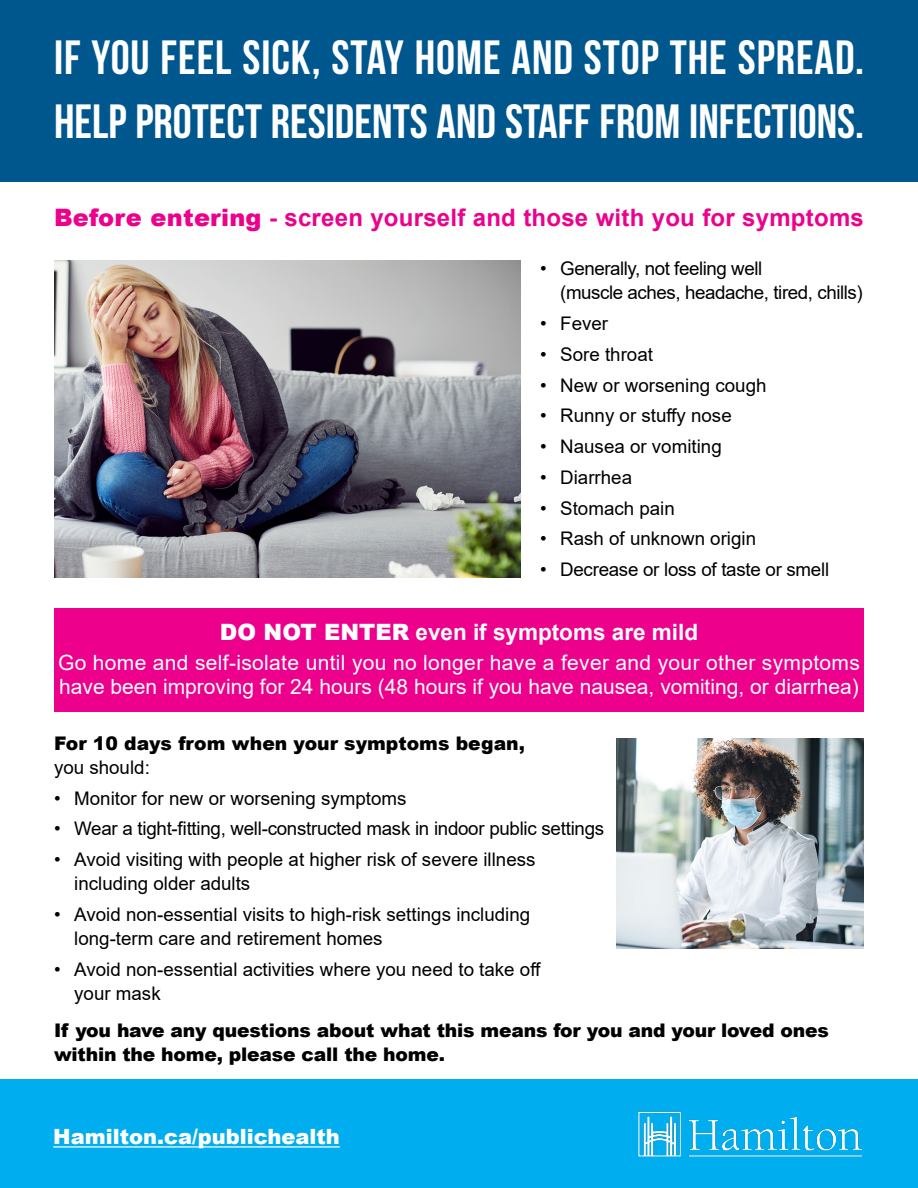
<style>
.page{position:relative;width:918px;height:1188px;background:#fff}
.page>*{position:absolute;margin:0;border:0;box-sizing:border-box;transform-origin:0 0}
.t1{font:48px/64.3px "Bebas Neue";color:#fff}
.t2{font:700 24px "Arial";letter-spacing:.01em;color:#ec008c}
.t3{font:700 22.5px "Arial";color:#fff}
.t4{font:21px/24px "Arial";color:#fff}
.t5{font:900 21px "Arial";color:#fff}
.t6{font:18.75px/24px "Arial";color:#000}
.t7{font:900 18.75px/24px "Arial";letter-spacing:-.01em;color:#000}
.t8{font:18.75px/24px "Arial";letter-spacing:-.025em;color:#000}
.s1{font-weight:900}
</style>
<div class="page">
<div style="left:0;top:0;width:918px;height:182px;background:#00578e"></div>
<div style="left:54px;top:608px;width:810px;height:104px;background:#ec008c"></div>
<div style="left:0;top:1079px;width:918px;height:109px;background:#00aeef"></div>
<img style="left:638px;top:1111px;width:224px;height:46px">
<img style="left:54px;top:260px;width:467px;height:318px">
<img style="left:616px;top:738px;width:248px;height:211px">
<hr style="left:53px;top:1146px;width:287px;height:2px;background:#fff">
<h1 class="t1" style="left:54px;top:24px;width:812px">IF YOU FEEL SICK, STAY HOME AND STOP THE SPREAD.<br>HELP PROTECT RESIDENTS AND STAFF FROM INFECTIONS.</h1>
<p class="t2" style="left:54px;top:201px;width:811px"><span class="s1">Before entering</span> - screen yourself and those with you for symptoms</p>
<p class="t8" style="left:560px;top:257px;width:304px;text-indent:-20px">• Generally, not feeling well<br>(muscle aches, headache, tired, chills)</p>
<p class="t6" style="left:540px;top:311px;width:70px">• Fever</p>
<p class="t6" style="left:540px;top:342px;width:115px">• Sore throat</p>
<p class="t6" style="left:540px;top:373px;width:228px">• New or worsening cough</p>
<p class="t6" style="left:540px;top:404px;width:193px">• Runny or stuffy nose</p>
<p class="t6" style="left:540px;top:434px;width:183px">• Nausea or vomiting</p>
<p class="t6" style="left:540px;top:465px;width:94px">• Diarrhea</p>
<p class="t6" style="left:540px;top:496px;width:136px">• Stomach pain</p>
<p class="t6" style="left:540px;top:527px;width:218px">• Rash of unknown origin</p>
<p class="t6" style="left:540px;top:557px;width:291px">• Decrease or loss of taste or smell</p>
<p class="t3" style="left:220px;top:616px;width:480px"><span class="s1">DO NOT ENTER</span> even if symptoms are mild</p>
<p class="t4" style="left:58px;top:651px;width:803px">Go home and self-isolate until you no longer have a fever and your other symptoms have been improving for 24 hours (48 hours if you have nausea, vomiting, or diarrhea)</p>
<p class="t7" style="left:54px;top:731px;width:473px">For 10 days from when your symptoms began,</p>
<p class="t6" style="left:54px;top:755px;width:97px">you should:</p>
<p class="t6" style="left:54px;top:786px;width:354px">• Monitor for new or worsening symptoms</p>
<p class="t6" style="left:54px;top:817px;width:552px">• Wear a tight-fitting, well-constructed mask in indoor public settings</p>
<p class="t6" style="left:74px;top:848px;width:463px;text-indent:-20px">• Avoid visiting with people at higher risk of severe illness including older adults</p>
<p class="t6" style="left:74px;top:902px;width:458px;text-indent:-20px">• Avoid non-essential visits to high-risk settings including long-term care and retirement homes</p>
<p class="t6" style="left:74px;top:957px;width:468px;text-indent:-20px">• Avoid non-essential activities where you need to take off your mask</p>
<p class="t7" style="left:54px;top:1018px;width:776px">If you have any questions about what this means for you and your loved ones within the home, please call the home.</p>
<p class="t5" style="left:53px;top:1122px;width:288px">Hamilton.ca/publichealth</p>
</div>
